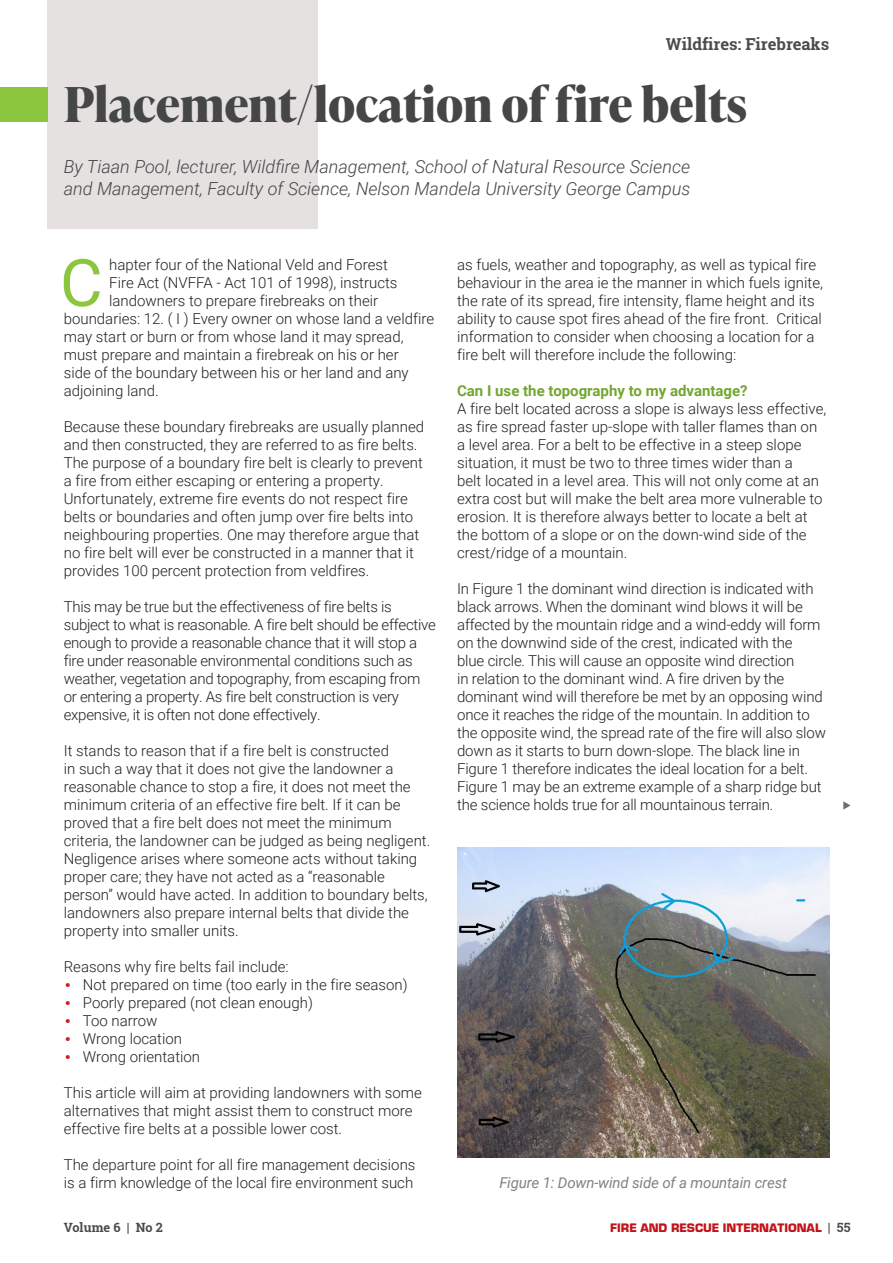
<style>
.page{position:relative;width:893px;height:1263px;background:#fff}
.page>*{position:absolute;margin:0;border:0;box-sizing:border-box;transform-origin:0 0}
.t1{font:65.7px "Roboto";color:#8bc63e}
.t2{font:700 48px "Ivy Presto Headline";color:#454647}
.Headings{font:italic 300 18px "Roboto";color:#454647}
.t3{font:700 16.5px "Roboto Slab";color:#4b4c4d}
.t4{font:300 15px/18px "Roboto";color:#231f20}
.Captions{font:italic 15px "Roboto";letter-spacing:-.01em;color:#808285}
.t5{font:700 15px "Roboto";color:#73a532}
.t6{font:900 12.75px "Eurostile";color:#c4121a}
.t7{font:700 12.75px "Roboto Slab";color:#4b4c4d}
.s1{font-family:"Century Gothic";font-weight:400;font-size:13.5px;color:#d02029}
.s2{font-family:"Roboto Slab";font-weight:700;color:#4b4c4d}
</style>
<div class="page">
<svg style="left:843px;top:801px;width:7px;height:9px"></svg>
<div style="left:47px;top:0;width:270px;height:228px;background:#e6e1e1"></div>
<div style="left:0;top:87px;width:47px;height:35px;background:#8bc63e"></div>
<img style="left:457px;top:847px;width:372px;height:311px">
<p class="t3" style="left:666px;top:33px;width:165px">Wildfires: Firebreaks</p>
<p class="t2" style="left:64px;top:70px;width:685px">Placement/location of fire belts</p>
<p class="Headings" style="left:64px;top:154px;width:628px">By Tiaan Pool, lecturer, Wildfire Management, School of Natural Resource Science</p>
<p class="Headings" style="left:64px;top:176px;width:628px">and Management, Faculty of Science, Nelson Mandela University George Campus</p>
<p class="t1" style="left:60px;top:237px;width:44px">C</p>
<p class="t4" style="left:109px;top:255px;width:280px">hapter four of the National Veld and Forest</p>
<p class="t4" style="left:109px;top:273px;width:290px">Fire Act (NVFFA - Act 101 of 1998), instructs</p>
<p class="t4" style="left:109px;top:291px;width:270px">landowners to prepare firebreaks on their</p>
<p class="t4" style="left:64px;top:309px;width:372px">boundaries: 12. ( I ) Every owner on whose land a veldfire</p>
<p class="t4" style="left:64px;top:327px;width:341px">may start or burn or from whose land it may spread,</p>
<p class="t4" style="left:64px;top:345px;width:336px">must prepare and maintain a firebreak on his or her</p>
<p class="t4" style="left:64px;top:363px;width:346px">side of the boundary between his or her land and any</p>
<p class="t4" style="left:64px;top:381px;width:96px">adjoining land.</p>
<p class="t4" style="left:64px;top:417px;width:362px">Because these boundary firebreaks are usually planned and then constructed, they are referred to as fire belts.<br>The purpose of a boundary fire belt is clearly to prevent a fire from either escaping or entering a property.<br>Unfortunately, extreme fire events do not respect fire belts or boundaries and often jump over fire belts into neighbouring properties. One may therefore argue that no fire belt will ever be constructed in a manner that it provides 100 percent protection from veldfires.</p>
<p class="t4" style="left:64px;top:597px;width:374px">This may be true but the effectiveness of fire belts is subject to what is reasonable. A fire belt should be effective enough to provide a reasonable chance that it will stop a fire under reasonable environmental conditions such as weather, vegetation and topography, from escaping from or entering a property. As fire belt construction is very expensive, it is often not done effectively.</p>
<p class="t4" style="left:64px;top:741px;width:368px">It stands to reason that if a fire belt is constructed<br>in such a way that it does not give the landowner a reasonable chance to stop a fire, it does not meet the minimum criteria of an effective fire belt. If it can be proved that a fire belt does not meet the minimum criteria, the landowner can be judged as being negligent.<br>Negligence arises where someone acts without taking proper care; they have not acted as a “reasonable person” would have acted. In addition to boundary belts, landowners also prepare internal belts that divide the property into smaller units.</p>
<p class="t4" style="left:64px;top:957px;width:226px">Reasons why fire belts fail include:</p>
<p class="t4" style="left:64px;top:975px;width:345px"><span class="s1">•</span> Not prepared on time (too early in the fire season)</p>
<p class="t4" style="left:64px;top:993px;width:251px"><span class="s1">•</span> Poorly prepared (not clean enough)</p>
<p class="t4" style="left:64px;top:1011px;width:95px"><span class="s1">•</span> Too narrow</p>
<p class="t4" style="left:64px;top:1029px;width:120px"><span class="s1">•</span> Wrong location</p>
<p class="t4" style="left:64px;top:1047px;width:138px"><span class="s1">•</span> Wrong orientation</p>
<p class="t4" style="left:64px;top:1083px;width:360px">This article will aim at providing landowners with some alternatives that might assist them to construct more effective fire belts at a possible lower cost.</p>
<p class="t4" style="left:64px;top:1155px;width:353px">The departure point for all fire management decisions is a firm knowledge of the local fire environment such</p>
<p class="t4" style="left:457px;top:255px;width:367px">as fuels, weather and topography, as well as typical fire behaviour in the area ie the manner in which fuels ignite, the rate of its spread, fire intensity, flame height and its ability to cause spot fires ahead of the fire front. Critical information to consider when choosing a location for a fire belt will therefore include the following:</p>
<p class="t5" style="left:457px;top:380px;width:292px">Can I use the topography to my advantage?</p>
<p class="t4" style="left:457px;top:399px;width:371px">A fire belt located across a slope is always less effective, as fire spread faster up-slope with taller flames than on a level area. For a belt to be effective in a steep slope situation, it must be two to three times wider than a<br>belt located in a level area. This will not only come at an extra cost but will make the belt area more vulnerable to erosion. It is therefore always better to locate a belt at the bottom of a slope or on the down-wind side of the crest/ridge of a mountain.</p>
<p class="t4" style="left:457px;top:579px;width:370px">In Figure 1 the dominant wind direction is indicated with black arrows. When the dominant wind blows it will be affected by the mountain ridge and a wind-eddy will form on the downwind side of the crest, indicated with the<br>blue circle. This will cause an opposite wind direction<br>in relation to the dominant wind. A fire driven by the dominant wind will therefore be met by an opposing wind once it reaches the ridge of the mountain. In addition to the opposite wind, the spread rate of the fire will also slow down as it starts to burn down-slope. The black line in Figure 1 therefore indicates the ideal location for a belt.<br>Figure 1 may be an extreme example of a sharp ridge but the science holds true for all mountainous terrain.</p>
<p class="Captions" style="left:499px;top:1172px;width:289px">Figure 1: Down-wind side of a mountain crest</p>
<p class="t7" style="left:64px;top:1218px;width:101px">Volume 6 | No 2</p>
<p class="t6" style="left:610px;top:1220px;width:242px">FIRE AND RESCUE INTERNATIONAL <span class="s2">| 55</span></p>
</div>
